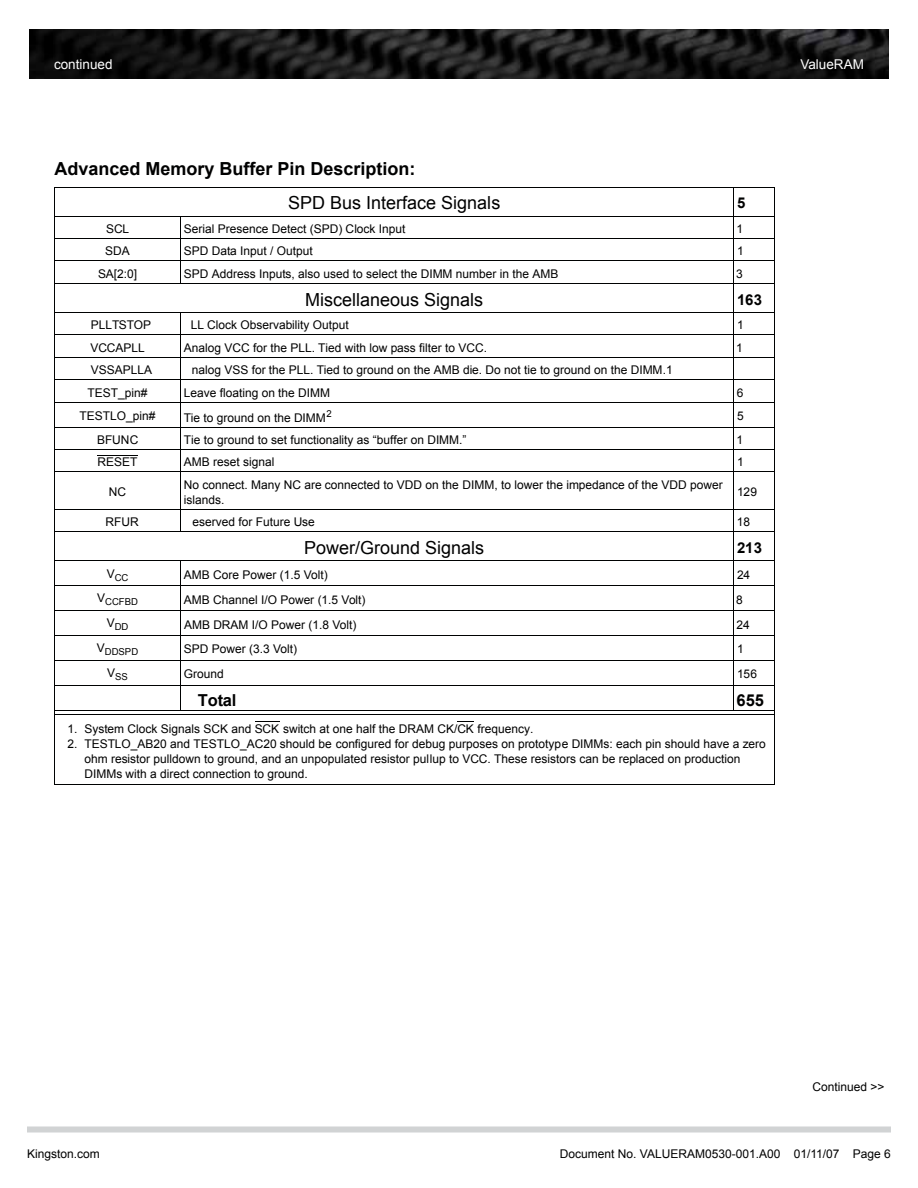
<style>
.page{position:relative;width:918px;height:1188px;background:#fff}
.page>*{position:absolute;margin:0;border:0;box-sizing:border-box;transform-origin:0 0}
.t1{font:18px "Arial";color:#000101}
.t2{font:700 18px "Arial";color:#000101}
.t3{font:700 16.5px "Arial";color:#000101}
.t4{font:700 15px "Arial";letter-spacing:.005em;color:#000101}
.t5{font:13.5px "Arial";color:#fff}
.t6{font:12px/15px "Arial";color:#000101}
.t7{font:12px "Arial";color:#000}
.t8{font:9.6px "Arial";color:#000101}
</style>
<div class="page">
<img style="left:29px;top:29px;width:860px;height:50px">
<div style="left:27px;top:1126px;width:864px;height:6px;background:#d1d3d4"></div>
<hr style="left:98px;top:455px;width:40px;height:1px;background:#000101">
<svg style="left:255px;top:721px;width:25px;height:1px"></svg>
<svg style="left:458px;top:721px;width:16px;height:1px"></svg>
<hr style="left:54px;top:188px;width:1px;height:596px;background:#000101">
<hr style="left:181px;top:216px;width:1px;height:68px;background:#000101">
<hr style="left:181px;top:312px;width:1px;height:220px;background:#000101">
<hr style="left:181px;top:560px;width:1px;height:150px;background:#000101">
<hr style="left:734px;top:187px;width:1px;height:523px;background:#000101">
<hr style="left:774px;top:188px;width:1px;height:596px;background:#000101">
<hr style="left:54px;top:187px;width:721px;height:1px;background:#000101">
<hr style="left:54px;top:216px;width:721px;height:1px;background:#000101">
<hr style="left:54px;top:238px;width:721px;height:1px;background:#000101">
<hr style="left:54px;top:261px;width:721px;height:1px;background:#000101">
<hr style="left:54px;top:283px;width:721px;height:1px;background:#000101">
<hr style="left:54px;top:312px;width:721px;height:1px;background:#000101">
<hr style="left:54px;top:335px;width:721px;height:1px;background:#000101">
<hr style="left:54px;top:357px;width:721px;height:1px;background:#000101">
<hr style="left:54px;top:379px;width:721px;height:1px;background:#000101">
<hr style="left:54px;top:402px;width:721px;height:1px;background:#000101">
<hr style="left:54px;top:427px;width:721px;height:1px;background:#000101">
<hr style="left:54px;top:449px;width:721px;height:1px;background:#000101">
<hr style="left:54px;top:472px;width:721px;height:1px;background:#000101">
<hr style="left:54px;top:509px;width:721px;height:1px;background:#000101">
<hr style="left:54px;top:531px;width:721px;height:1px;background:#000101">
<hr style="left:54px;top:560px;width:721px;height:1px;background:#000101">
<hr style="left:54px;top:585px;width:721px;height:1px;background:#000101">
<hr style="left:54px;top:610px;width:721px;height:1px;background:#000101">
<hr style="left:54px;top:635px;width:721px;height:1px;background:#000101">
<hr style="left:54px;top:660px;width:721px;height:1px;background:#000101">
<hr style="left:54px;top:685px;width:721px;height:1px;background:#000101">
<hr style="left:55px;top:710px;width:719px;height:1px;background:#000101">
<hr style="left:55px;top:714px;width:719px;height:1px;background:#000101">
<hr style="left:54px;top:784px;width:721px;height:1px;background:#000101">
<p class="t5" style="left:54px;top:56px;width:60px">continued</p>
<p class="t5" style="left:800px;top:56px;width:65px">ValueRAM</p>
<h1 class="t2" style="left:54px;top:157px;width:363px">Advanced Memory Buffer Pin Description:</h1>
<h1 class="t1" style="left:288px;top:191px;width:214px">SPD Bus Interface Signals</h1>
<p class="t4" style="left:737px;top:193px;width:10px">5</p>
<p class="t6" style="left:106px;top:221px;width:25px">SCL</p>
<p class="t6" style="left:184px;top:221px;width:223px">Serial Presence Detect (SPD) Clock Input</p>
<p class="t6" style="left:737px;top:221px;width:8px">1</p>
<p class="t6" style="left:105px;top:244px;width:26px">SDA</p>
<p class="t6" style="left:184px;top:244px;width:130px">SPD Data Input / Output</p>
<p class="t6" style="left:737px;top:244px;width:8px">1</p>
<p class="t6" style="left:98px;top:266px;width:41px">SA[2:0]</p>
<p class="t6" style="left:184px;top:266px;width:376px">SPD Address Inputs, also used to select the DIMM number in the AMB</p>
<p class="t6" style="left:736px;top:266px;width:8px">3</p>
<h1 class="t1" style="left:305px;top:288px;width:180px">Miscellaneous Signals</h1>
<p class="t4" style="left:737px;top:289px;width:27px">163</p>
<p class="t6" style="left:91px;top:318px;width:62px">PLLTSTOP</p>
<p class="t6" style="left:191px;top:318px;width:159px">LL Clock Observability Output</p>
<p class="t6" style="left:737px;top:318px;width:8px">1</p>
<p class="t6" style="left:90px;top:340px;width:56px">VCCAPLL</p>
<p class="t6" style="left:184px;top:340px;width:305px">Analog VCC for the PLL. Tied with low pass filter to VCC.</p>
<p class="t6" style="left:736px;top:340px;width:8px">1</p>
<p class="t6" style="left:91px;top:363px;width:63px">VSSAPLLA</p>
<p class="t6" style="left:192px;top:363px;width:483px">nalog VSS for the PLL. Tied to ground on the AMB die. Do not tie to ground on the DIMM.1</p>
<p class="t6" style="left:88px;top:385px;width:61px">TEST_pin#</p>
<p class="t6" style="left:184px;top:385px;width:148px">Leave floating on the DIMM</p>
<p class="t6" style="left:737px;top:385px;width:8px">6</p>
<p class="t6" style="left:80px;top:409px;width:77px">TESTLO_pin#</p>
<p class="t6" style="left:184px;top:410px;width:149px">Tie to ground on the DIMM<sup>2</sup></p>
<p class="t6" style="left:737px;top:409px;width:8px">5</p>
<p class="t6" style="left:97px;top:432px;width:43px">BFUNC</p>
<p class="t6" style="left:184px;top:432px;width:284px">Tie to ground to set functionality as “buffer on DIMM.”</p>
<p class="t6" style="left:736px;top:432px;width:8px">1</p>
<p class="t6" style="left:98px;top:455px;width:41px">RESET</p>
<p class="t6" style="left:184px;top:455px;width:92px">AMB reset signal</p>
<p class="t6" style="left:737px;top:455px;width:8px">1</p>
<p class="t6" style="left:109px;top:485px;width:19px">NC</p>
<p class="t6" style="left:184px;top:477px;width:540px">No connect. Many NC are connected to VDD on the DIMM, to lower the impedance of the VDD power islands.</p>
<p class="t6" style="left:737px;top:485px;width:22px">129</p>
<p class="t6" style="left:105px;top:514px;width:35px">RFUR</p>
<p class="t6" style="left:193px;top:514px;width:124px">eserved for Future Use</p>
<p class="t6" style="left:737px;top:514px;width:15px">18</p>
<h1 class="t1" style="left:304px;top:536px;width:182px">Power/Ground Signals</h1>
<p class="t4" style="left:737px;top:538px;width:27px">213</p>
<p class="t8" style="left:107px;top:571px;width:23px"><sup>V</sup>CC</p>
<p class="t6" style="left:184px;top:567px;width:145px">AMB Core Power (1.5 Volt)</p>
<p class="t6" style="left:737px;top:567px;width:15px">24</p>
<p class="t8" style="left:97px;top:596px;width:42px"><sup>V</sup>CCFBD</p>
<p class="t6" style="left:184px;top:592px;width:183px">AMB Channel I/O Power (1.5 Volt)</p>
<p class="t6" style="left:736px;top:592px;width:8px">8</p>
<p class="t8" style="left:107px;top:621px;width:23px"><sup>V</sup>DD</p>
<p class="t6" style="left:184px;top:617px;width:174px">AMB DRAM I/O Power (1.8 Volt)</p>
<p class="t6" style="left:736px;top:617px;width:15px">24</p>
<p class="t8" style="left:97px;top:646px;width:43px"><sup>V</sup>DDSPD</p>
<p class="t6" style="left:184px;top:642px;width:115px">SPD Power (3.3 Volt)</p>
<p class="t6" style="left:737px;top:642px;width:8px">1</p>
<p class="t8" style="left:107px;top:670px;width:22px"><sup>V</sup>SS</p>
<p class="t6" style="left:184px;top:667px;width:41px">Ground</p>
<p class="t6" style="left:737px;top:667px;width:22px">156</p>
<h2 class="t3" style="left:198px;top:689px;width:40px">Total</h2>
<h2 class="t3" style="left:737px;top:689px;width:29px">655</h2>
<p class="t6" style="left:68px;top:721px;width:467px">1. System Clock Signals SCK and SCK switch at one half the DRAM CK/CK frequency.</p>
<p class="t6" style="left:84px;top:736px;width:683px;text-indent:-17px">2. TESTLO_AB20 and TESTLO_AC20 should be configured for debug purposes on prototype DIMMs: each pin should have a zero ohm resistor pulldown to ground, and an unpopulated resistor pullup to VCC. These resistors can be replaced on production<br>DIMMs with a direct connection to ground.</p>
<p class="t7" style="left:812px;top:1079px;width:74px">Continued &gt;&gt;</p>
<p class="t7" style="left:27px;top:1146px;width:74px">Kingston.com</p>
<p class="t7" style="left:560px;top:1146px;width:333px">Document No. VALUERAM0530-001.A00 01/11/07 Page 6</p>
</div>
